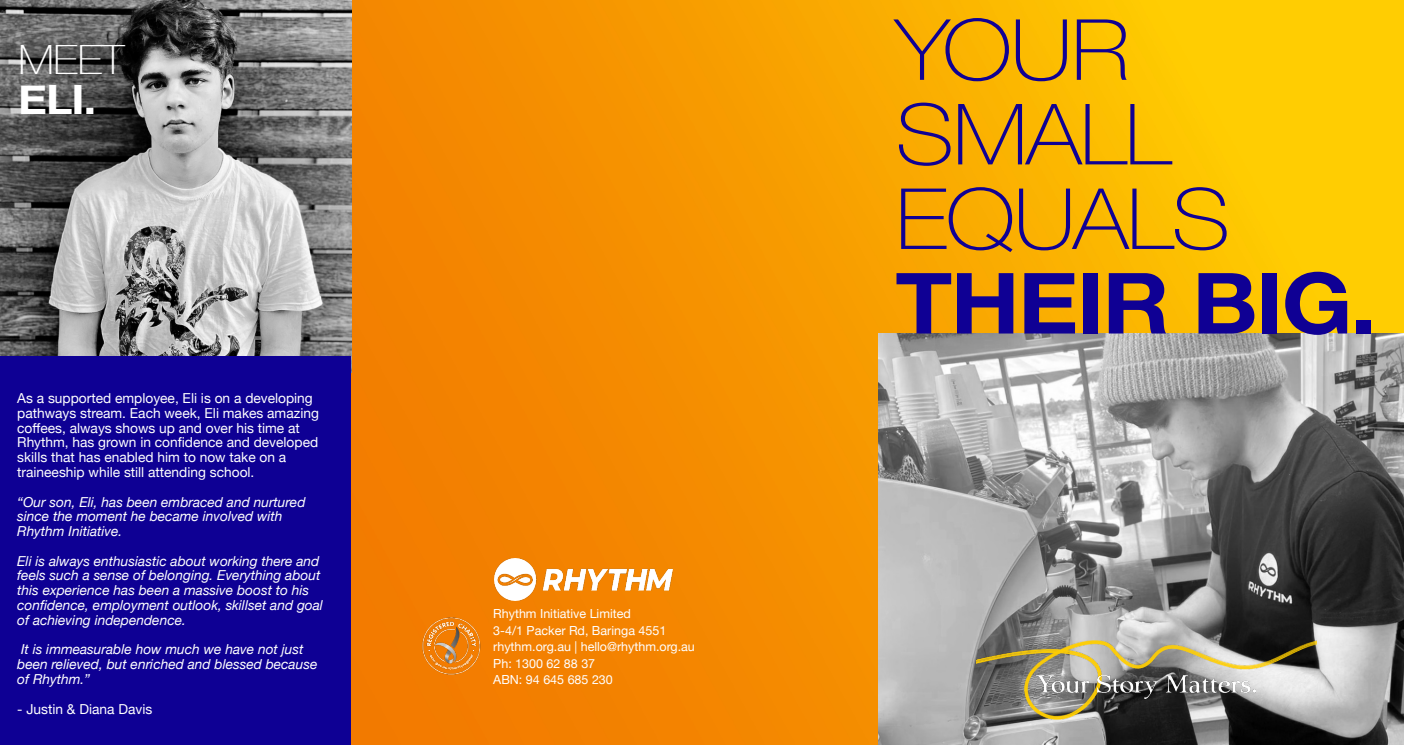
<style>
.page{position:relative;width:1404px;height:745px;background:#fff}
.page>*{position:absolute;margin:0;border:0;box-sizing:border-box;transform-origin:0 0}
.t1{font:100 84.5px/84.5px "Helvetica Neue";letter-spacing:-.02em;color:#100194;scale:1.11 1}
.t2{font:700 84.5px "Helvetica Neue";letter-spacing:-.02em;color:#0f0094;scale:1.11 1}
.t3{font:100 40.38px "Helvetica Neue";color:#fff;scale:1.11 1}
.t4{font:700 40.38px "Helvetica Neue";color:#fff;scale:1.11 1}
.t5{font:italic 13.75px/14.8px "Helvetica Neue";color:#fff}
.t6{font:13.75px/14.8px "Helvetica Neue";color:#fff}
.t7{font:12.5px/16.5px "Helvetica Neue";color:#fff}
</style>
<div class="page">
<img style="left:351px;top:0;width:1052px;height:744px">
<img style="left:0;top:0;width:351px;height:356px">
<img style="left:878px;top:333px;width:525px;height:411px">
<div style="left:0;top:356px;width:351px;height:388px;background:#0e0094"></div>
<img style="left:418px;top:611px;width:68px;height:68px">
<img style="left:976px;top:640px;width:340px;height:79px">
<img style="left:1036px;top:675px;width:218px;height:23px">
<img style="left:494px;top:557px;width:178px;height:42px">
<h2 class="t3" style="left:18px;top:35px;width:97px">MEET</h2>
<h2 class="t4" style="left:18px;top:75px;width:72px">ELI.</h2>
<p class="t6" style="left:17px;top:390px;width:303px">As a supported employee, Eli is on a developing pathways stream. Each week, Eli makes amazing coffees, always shows up and over his time at Rhythm, has grown in confidence and developed skills that has enabled him to now take on a traineeship while still attending school.</p>
<p class="t5" style="left:17px;top:493px;width:290px">“Our son, Eli, has been embraced and nurtured since the moment he became involved with<br>Rhythm Initiative.</p>
<p class="t5" style="left:17px;top:553px;width:307px">Eli is always enthusiastic about working there and feels such a sense of belonging. Everything about this experience has been a massive boost to his confidence, employment outlook, skillset and goal of achieving independence.</p>
<p class="t5" style="left:17px;top:641px;width:302px">It is immeasurable how much we have not just been relieved, but enriched and blessed because of Rhythm.”</p>
<p class="t6" style="left:17px;top:700px;width:136px">- Justin &amp; Diana Davis</p>
<p class="t7" style="left:493px;top:604px;width:203px">Rhythm Initiative Limited<br>3-4/1 Packer Rd, Baringa 4551 rhythm.org.au | hello@rhythm.org.au<br>Ph: 1300 62 88 37<br>ABN: 94 645 685 230</p>
<h1 class="t1" style="left:895px;top:6px;width:303px">YOUR<br>SMALL<br>EQUALS</h1>
<h1 class="t2" style="left:895px;top:251px;width:435px">THEIR BIG.</h1>
</div>
